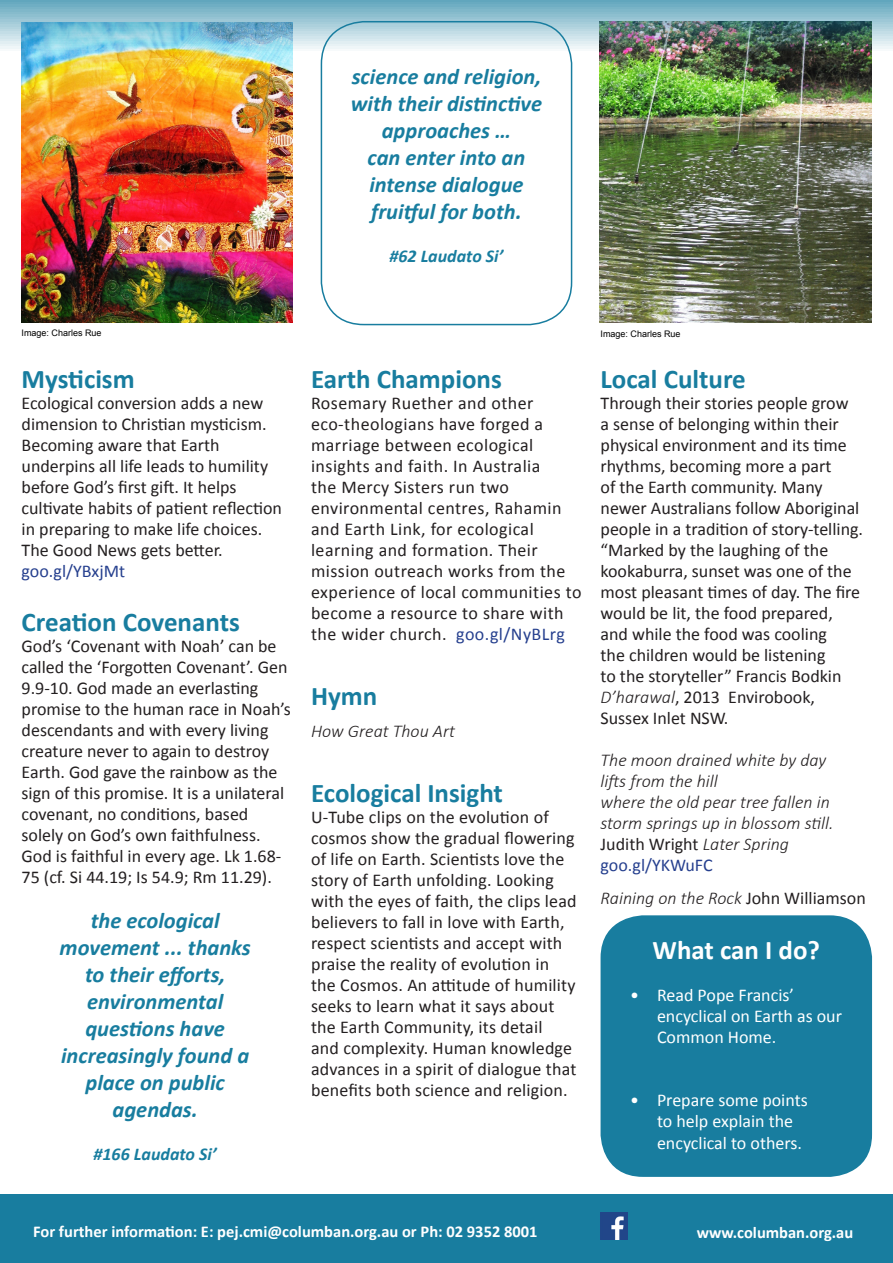
<style>
.page{position:relative;width:893px;height:1263px;background:#fff}
.page>*{position:absolute;margin:0;border:0;box-sizing:border-box;transform-origin:0 0}
.t1{font:700 27px "Calibri";color:#187d9f}
.t2{font:700 27px "Calibri";color:#fff}
.t3{font:italic 700 22.5px/27px "Calibri";color:#187d9f;text-align:center}
.t4{font:18px/21px "Calibri";color:#231f20}
.t5{font:18px/21px "Calibri";letter-spacing:.025em;color:#231f20}
.t6{font:italic 300 18px/21px "Calibri";color:#231f20}
.t7{font:18px/21px "Calibri";color:#fff}
.t8{font:italic 700 18px "Calibri";color:#187d9f}
.t9{font:18px "Calibri";color:#253f8e}
.t10{font:700 16.5px "Calibri";color:#fff}
.t11{font:9px "Arial";color:#000}
.s1{color:#253f8e}
.s2{font-weight:300;font-style:italic}
.s3{font-weight:400;font-style:normal}
</style>
<div class="page">
<img style="left:600px;top:285px;width:271px;height:37px">
<img style="left:22px;top:285px;width:271px;height:37px">
<div style="left:0;top:1195px;width:893px;height:68px;background:#187d9f"></div>
<img style="left:600px;top:1212px;width:28px;height:28px">
<img style="left:0;top:0;width:893px;height:285px">
<div style="left:601px;top:915px;width:271px;height:262px;background:#187d9f;border-radius:43px"></div>
<div style="left:321px;top:21px;width:251px;height:304px;border:2px solid #187d9f;border-radius:43px"></div>
<p class="t3" style="left:351px;top:63px;width:193px">science and religion, with their distinctive approaches …</p>
<p class="t3" style="left:368px;top:144px;width:159px;text-align:justify">can enter into an intense dialogue fruitful for both.</p>
<p class="t8" style="left:389px;top:244px;width:116px">#62 Laudato Si’</p>
<p class="t11" style="left:22px;top:327px;width:82px">Image: Charles Rue</p>
<p class="t11" style="left:601px;top:328px;width:82px">Image: Charles Rue</p>
<p class="t1" style="left:22px;top:362px;width:115px">Mysticism</p>
<p class="t4" style="left:22px;top:393px;width:262px">Ecological conversion adds a new dimension to Christian mysticism.<br>Becoming aware that Earth underpins all life leads to humility before God’s first gift. It helps cultivate habits of patient reflection in preparing to make life choices.<br>The Good News gets better.</p>
<p class="t9" style="left:22px;top:560px;width:105px">goo.gl/YBxjMt</p>
<p class="t1" style="left:22px;top:604px;width:220px">Creation Covenants</p>
<p class="t4" style="left:22px;top:635px;width:271px">God’s ‘Covenant with Noah’ can be called the ‘Forgotten Covenant’. Gen 9.9-10. God made an everlasting promise to the human race in Noah’s descendants and with every living creature never to again to destroy Earth. God gave the rainbow as the sign of this promise. It is a unilateral covenant, no conditions, based solely on God’s own faithfulness.<br>God is faithful in every age. Lk 1.68- 75 (cf. Si 44.19; Is 54.9; Rm 11.29).</p>
<p class="t3" style="left:91px;top:907px;width:131px">the ecological</p>
<p class="t3" style="left:60px;top:934px;width:193px">movement ... thanks to their efforts,</p>
<p class="t3" style="left:87px;top:988px;width:138px">environmental</p>
<p class="t3" style="left:85px;top:1015px;width:141px">questions have</p>
<p class="t3" style="left:61px;top:1042px;width:190px">increasingly found a place on public</p>
<p class="t3" style="left:113px;top:1096px;width:87px">agendas.</p>
<p class="t8" style="left:94px;top:1143px;width:125px">#166 Laudato Si’</p>
<p class="t1" style="left:311px;top:362px;width:192px">Earth Champions</p>
<p class="t5" style="left:311px;top:393px;width:272px">Rosemary Ruether and other eco-theologians have forged a marriage between ecological insights and faith. In Australia<br>the Mercy Sisters run two environmental centres, Rahamin and Earth Link, for ecological learning and formation. Their mission outreach works from the experience of local communities to become a resource to share with the wider church. <span class="s1">goo.gl/NyBLrg</span></p>
<p class="t1" style="left:311px;top:679px;width:68px">Hymn</p>
<p class="t6" style="left:311px;top:721px;width:146px">How Great Thou Art</p>
<p class="t1" style="left:311px;top:776px;width:193px">Ecological Insight</p>
<p class="t4" style="left:311px;top:807px;width:267px">U-Tube clips on the evolution of cosmos show the gradual flowering of life on Earth. Scientists love the story of Earth unfolding. Looking with the eyes of faith, the clips lead believers to fall in love with Earth, respect scientists and accept with praise the reality of evolution in the Cosmos. An attitude of humility seeks to learn what it says about the Earth Community, its detail<br>and complexity. Human knowledge advances in a spirit of dialogue that benefits both science and religion.</p>
<p class="t1" style="left:601px;top:362px;width:147px">Local Culture</p>
<p class="t4" style="left:601px;top:393px;width:264px">Through their stories people grow<br>a sense of belonging within their physical environment and its time rhythms, becoming more a part<br>of the Earth community. Many newer Australians follow Aboriginal people in a tradition of story-telling. “Marked by the laughing of the kookaburra, sunset was one of the most pleasant times of day. The fire would be lit, the food prepared, and while the food was cooling<br>the children would be listening<br>to the storyteller” Francis Bodkin<br><span class="s2">D’harawal</span>, 2013 Envirobook,<br>Sussex Inlet NSW.</p>
<p class="t6" style="left:601px;top:749px;width:227px">The moon drained white by day</p>
<p class="t6" style="left:601px;top:770px;width:119px">lifts from the hill</p>
<p class="t6" style="left:601px;top:791px;width:234px">where the old pear tree fallen in storm springs up in blossom still.</p>
<p class="t4" style="left:601px;top:834px;width:190px">Judith Wright <span class="s2">Later Spring</span></p>
<p class="t9" style="left:601px;top:854px;width:114px">goo.gl/YKWuFC</p>
<p class="t6" style="left:601px;top:887px;width:267px">Raining on the Rock <span class="s3">John Williamson</span></p>
<p class="t2" style="left:653px;top:933px;width:169px">What can I do?</p>
<p class="t7" style="left:657px;top:985px;width:187px;text-indent:-27px">• Read Pope Francis’ encyclical on Earth as our<br>Common Home.</p>
<p class="t7" style="left:657px;top:1090px;width:152px;text-indent:-27px">• Prepare some points to help explain the encyclical to others.</p>
<p class="t10" style="left:33px;top:1221px;width:506px">For further information: E: pej.cmi@columban.org.au or Ph: 02 9352 8001</p>
<p class="t10" style="left:697px;top:1222px;width:158px">www.columban.org.au</p>
</div>
